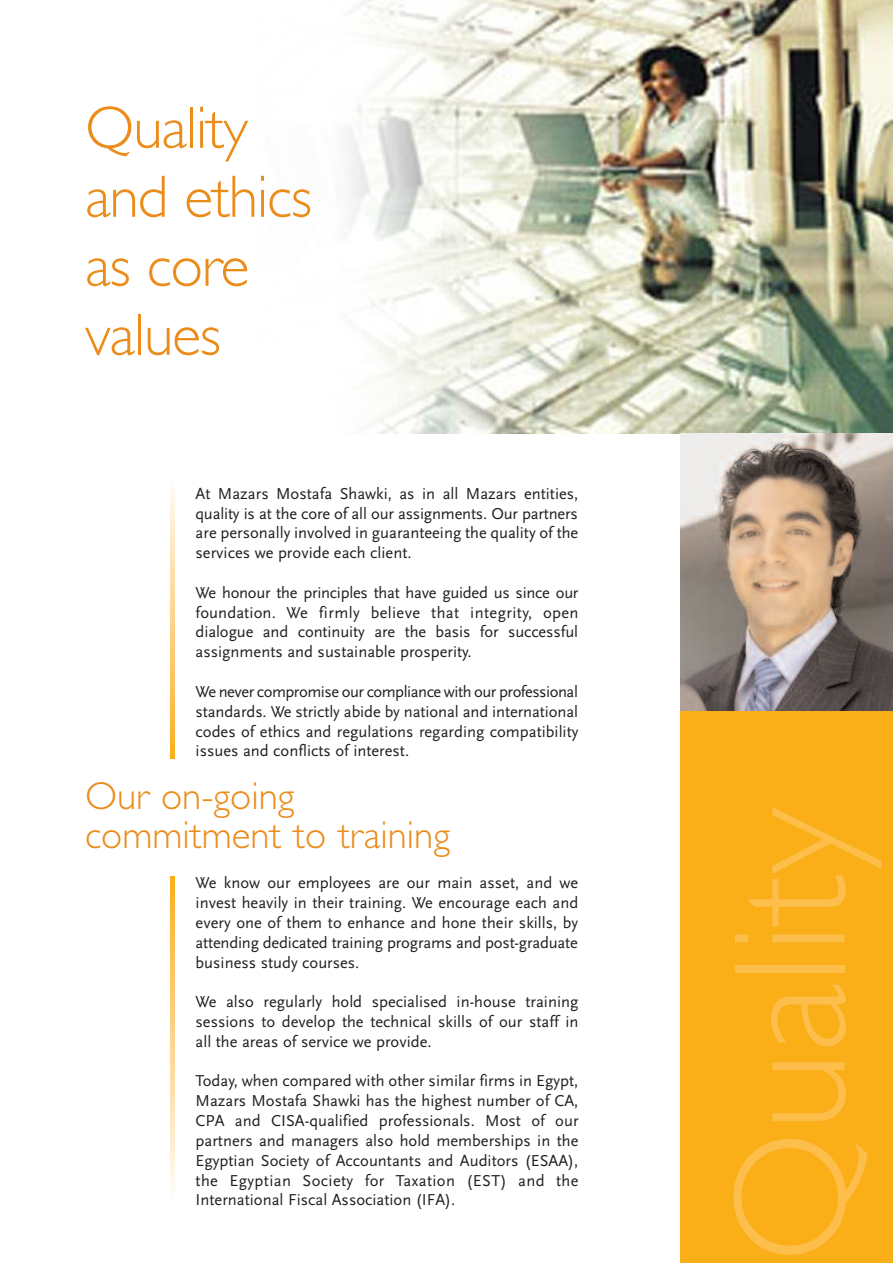
<style>
.page{position:relative;width:893px;height:1263px;background:#fff}
.page>*{position:absolute;margin:0;border:0;box-sizing:border-box;transform-origin:0 0}
.t1{font:300 160.5px "Gill Sans";color:#fdbe4c}
.t2{font:300 60px/69px "Gill Sans";letter-spacing:-.02em;color:#eb8c1b}
.t3{font:300 39px/39px "Gill Sans";color:#eb8c1b}
.t4{font:16.5px/19.8px "Scala Sans";color:#231f20;text-align:justify}
</style>
<div class="page">
<img style="left:344px;top:0;width:549px;height:434px">
<div style="left:680px;top:434px;width:213px;height:829px;background:#faaf18"></div>
<img style="left:680px;top:434px;width:213px;height:276px">
<svg style="left:170px;top:877px;width:4px;height:312px"></svg>
<svg style="left:170px;top:488px;width:4px;height:271px"></svg>
<h2 class="t2" style="left:85px;top:93px;width:228px">Quality and ethics as core values</h2>
<p class="t4" style="left:196px;top:483px;width:384px">At Mazars Mostafa Shawki, as in all Mazars entities, quality is at the core of all our assignments. Our partners are personally involved in guaranteeing the quality of the services we provide each client.</p>
<p class="t4" style="left:196px;top:582px;width:384px">We honour the principles that have guided us since our foundation. We firmly believe that integrity, open dialogue and continuity are the basis for successful assignments and sustainable prosperity.</p>
<p class="t4" style="left:196px;top:681px;width:384px">We never compromise our compliance with our professional standards. We strictly abide by national and international codes of ethics and regulations regarding compatibility issues and conflicts of interest.</p>
<h3 class="t3" style="left:85px;top:776px;width:366px">Our on-going commitment to training</h3>
<p class="t4" style="left:196px;top:873px;width:384px">We know our employees are our main asset, and we invest heavily in their training. We encourage each and every one of them to enhance and hone their skills, by attending dedicated training programs and post-graduate business study courses.</p>
<p class="t4" style="left:196px;top:991px;width:384px">We also regularly hold specialised in-house training sessions to develop the technical skills of our staff in all the areas of service we provide.</p>
<p class="t4" style="left:196px;top:1071px;width:384px">Today, when compared with other similar firms in Egypt, Mazars Mostafa Shawki has the highest number of CA, CPA and CISA-qualified professionals. Most of our partners and managers also hold memberships in the Egyptian Society of Accountants and Auditors (ESAA), the Egyptian Society for Taxation (EST) and the International Fiscal Association (IFA).</p>
<h1 class="t1" style="left:695px;top:1263px;width:457px;rotate:-90deg">Quality</h1>
</div>
